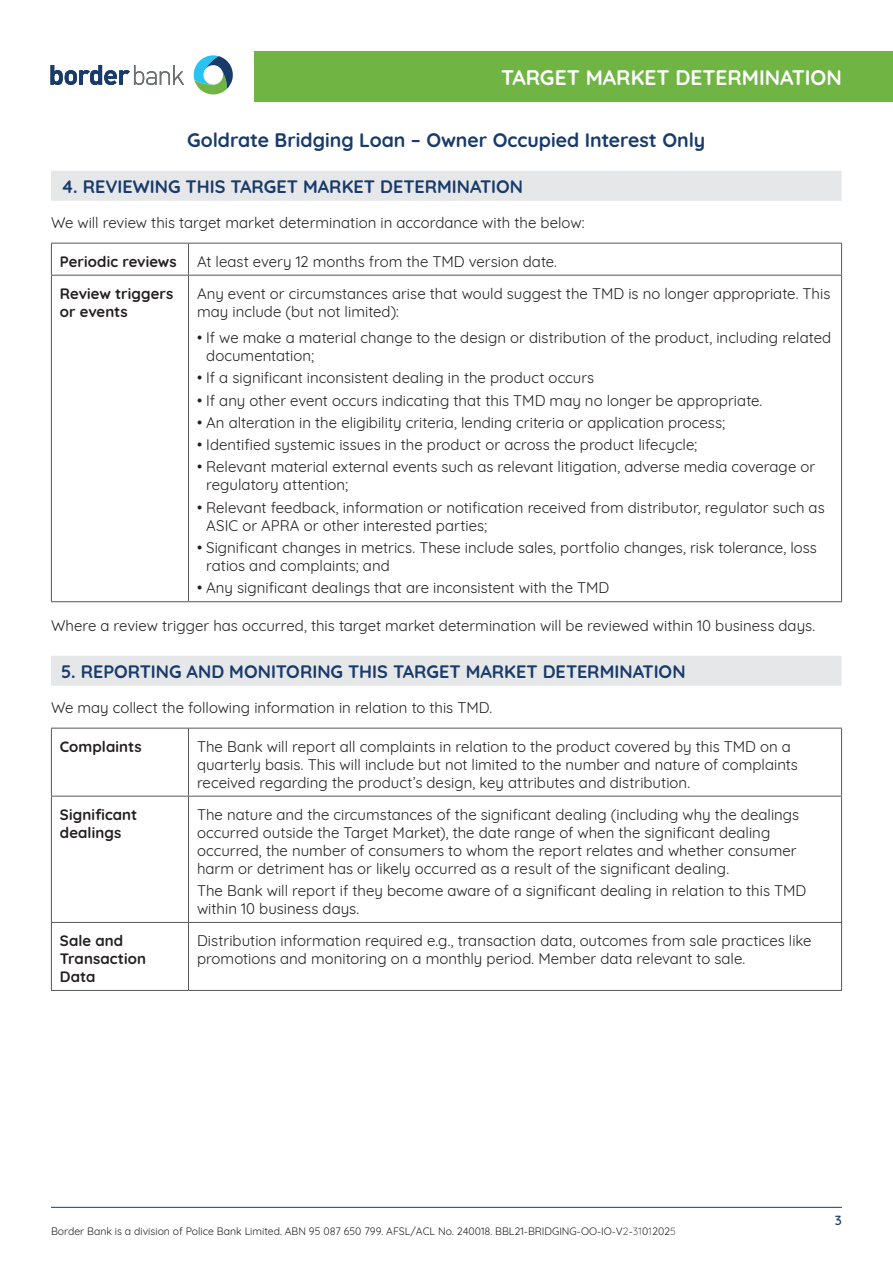
<style>
.page{position:relative;width:893px;height:1263px;background:#fff}
.page>*{position:absolute;margin:0;border:0;box-sizing:border-box;transform-origin:0 0}
.t1{font:700 21px "Quicksand";color:#fff}
.t2{font:700 19.5px "Quicksand";color:#183b6b}
.t3{font:700 18px "Quicksand";color:#183b6b}
.t4{font:15px/18px "Quicksand";color:#231f20}
.t5{font:700 15px/18px "Quicksand";letter-spacing:.005em;color:#231f20}
.t6{font:500 13.5px "Quicksand";color:#183b6b}
.t7{font:10.5px "Quicksand";color:#231f20}
.s1{font-weight:300}
</style>
<div class="page">
<hr style="left:51px;top:1207px;width:791px;height:1px;background:#183b6b">
<div style="left:254px;top:51px;width:639px;height:51px;background:#70b543"></div>
<svg style="left:51px;top:65px;width:133px;height:20px"></svg>
<svg style="left:194px;top:55px;width:39px;height:39px"></svg>
<div style="left:51px;top:171px;width:791px;height:30px;background:#e6e7e9"></div>
<div style="left:51px;top:656px;width:791px;height:30px;background:#e6e7e9"></div>
<hr style="left:51px;top:243px;width:138px;height:1px;background:#57585a">
<hr style="left:51px;top:244px;width:1px;height:31px;background:#57585a">
<hr style="left:189px;top:243px;width:653px;height:1px;background:#57585a">
<hr style="left:188px;top:244px;width:1px;height:31px;background:#57585a">
<hr style="left:841px;top:244px;width:1px;height:31px;background:#57585a">
<hr style="left:51px;top:275px;width:138px;height:1px;background:#57585a">
<hr style="left:51px;top:276px;width:1px;height:325px;background:#57585a">
<hr style="left:189px;top:275px;width:653px;height:1px;background:#57585a">
<hr style="left:188px;top:276px;width:1px;height:325px;background:#57585a">
<hr style="left:841px;top:276px;width:1px;height:325px;background:#57585a">
<hr style="left:51px;top:601px;width:138px;height:1px;background:#57585a">
<hr style="left:189px;top:601px;width:653px;height:1px;background:#57585a">
<hr style="left:51px;top:728px;width:138px;height:1px;background:#57585a">
<hr style="left:51px;top:728px;width:1px;height:68px;background:#57585a">
<hr style="left:189px;top:728px;width:653px;height:1px;background:#57585a">
<hr style="left:188px;top:728px;width:1px;height:68px;background:#57585a">
<hr style="left:841px;top:728px;width:1px;height:68px;background:#57585a">
<hr style="left:51px;top:796px;width:138px;height:1px;background:#57585a">
<hr style="left:51px;top:796px;width:1px;height:126px;background:#57585a">
<hr style="left:189px;top:796px;width:653px;height:1px;background:#57585a">
<hr style="left:188px;top:796px;width:1px;height:126px;background:#57585a">
<hr style="left:841px;top:796px;width:1px;height:126px;background:#57585a">
<hr style="left:51px;top:922px;width:138px;height:1px;background:#57585a">
<hr style="left:51px;top:923px;width:1px;height:67px;background:#57585a">
<hr style="left:189px;top:922px;width:653px;height:1px;background:#57585a">
<hr style="left:188px;top:923px;width:1px;height:67px;background:#57585a">
<hr style="left:841px;top:923px;width:1px;height:67px;background:#57585a">
<hr style="left:51px;top:990px;width:138px;height:1px;background:#57585a">
<hr style="left:189px;top:990px;width:653px;height:1px;background:#57585a">
<h1 class="t1" style="left:501px;top:61px;width:342px">TARGET MARKET DETERMINATION</h1>
<h2 class="t2" style="left:187px;top:124px;width:520px">Goldrate Bridging Loan – Owner Occupied Interest Only</h2>
<p class="t3" style="left:61px;top:172px;width:463px">4. REVIEWING THIS TARGET MARKET DETERMINATION</p>
<p class="t4" style="left:51px;top:212px;width:535px">We will review this target market determination in accordance with the below:</p>
<p class="t5" style="left:60px;top:251px;width:118px">Periodic reviews</p>
<p class="t4" style="left:197px;top:251px;width:361px">At least every 12 months from the TMD version date.</p>
<p class="t5" style="left:60px;top:283px;width:115px">Review triggers or events</p>
<p class="t4" style="left:197px;top:283px;width:635px">Any event or circumstances arise that would suggest the TMD is no longer appropriate. This may include (but not limited):</p>
<p class="t4" style="left:206px;top:327px;width:626px;text-indent:-9px">• If we make a material change to the design or distribution of the product, including related documentation;</p>
<p class="t4" style="left:197px;top:368px;width:399px">• If a significant inconsistent dealing in the product occurs</p>
<p class="t4" style="left:197px;top:390px;width:567px">• If any other event occurs indicating that this TMD may no longer be appropriate.</p>
<p class="t4" style="left:197px;top:412px;width:529px">• An alteration in the eligibility criteria, lending criteria or application process;</p>
<p class="t4" style="left:197px;top:434px;width:502px">• Identified systemic issues in the product or across the product lifecycle;</p>
<p class="t4" style="left:206px;top:456px;width:610px;text-indent:-9px">• Relevant material external events such as relevant litigation, adverse media coverage or regulatory attention;</p>
<p class="t4" style="left:206px;top:497px;width:620px;text-indent:-9px">• Relevant feedback, information or notification received from distributor, regulator such as<br>ASIC or APRA or other interested parties;</p>
<p class="t4" style="left:206px;top:537px;width:612px;text-indent:-9px">• Significant changes in metrics. These include sales, portfolio changes, risk tolerance, loss ratios and complaints; and</p>
<p class="t4" style="left:197px;top:577px;width:414px">• Any significant dealings that are inconsistent with the TMD</p>
<p class="t4" style="left:51px;top:615px;width:766px">Where a review trigger has occurred, this target market determination will be reviewed within 10 business days.</p>
<p class="t3" style="left:61px;top:657px;width:626px">5. REPORTING AND MONITORING THIS TARGET MARKET DETERMINATION</p>
<p class="t4" style="left:51px;top:697px;width:443px">We may collect the following information in relation to this TMD.</p>
<p class="t5" style="left:60px;top:736px;width:83px">Complaints</p>
<p class="t4" style="left:197px;top:736px;width:602px">The Bank will report all complaints in relation to the product covered by this TMD on a quarterly basis. This will include but not limited to the number and nature of complaints received regarding the product’s design, key attributes and distribution.</p>
<p class="t5" style="left:60px;top:804px;width:79px">Significant dealings</p>
<p class="t4" style="left:197px;top:804px;width:604px">The nature and the circumstances of the significant dealing (including why the dealings occurred outside the Target Market), the date range of when the significant dealing occurred, the number of consumers to whom the report relates and whether consumer harm or detriment has or likely occurred as a result of the significant dealing.</p>
<p class="t4" style="left:197px;top:880px;width:611px">The Bank will report if they become aware of a significant dealing in relation to this TMD within 10 business days.</p>
<p class="t5" style="left:60px;top:930px;width:88px">Sale and<br>Transaction<br>Data</p>
<p class="t4" style="left:197px;top:930px;width:616px">Distribution information required e.g., transaction data, outcomes from sale practices like promotions and monitoring on a monthly period. Member data relevant to sale.</p>
<p class="t7" style="left:51px;top:1223px;width:626px">Border Bank is a division of Police Bank Limited. ABN 95 087 650 799. AFSL/ACL No. 240018. BBL21-BRIDGING-OO-IO-V<span class="s1">2</span>-<span class="s1">31</span>0<span class="s1">1</span>202<span class="s1">5</span></p>
<p class="t6" style="left:835px;top:1210px;width:9px">3</p>
</div>
